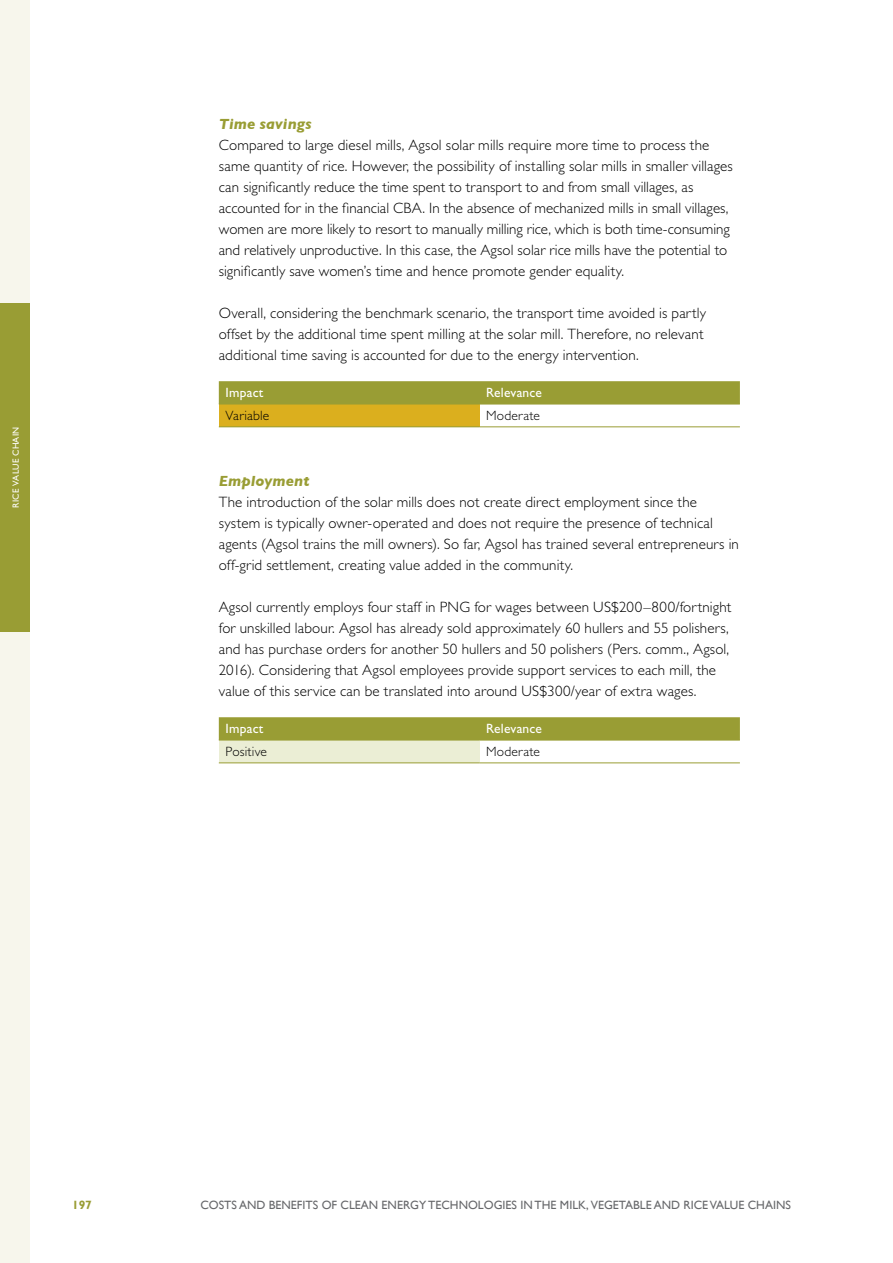
<style>
.page{position:relative;width:893px;height:1263px;background:#fff}
.page>*{position:absolute;margin:0;border:0;box-sizing:border-box;transform-origin:0 0}
.t1{font:300 15px/21px "Gill Sans Std";letter-spacing:.01em;color:#000}
.t2{font:italic 700 15px "Gill Sans";letter-spacing:.01em;color:#999d34}
.t3{font:300 13.5px "Gill Sans Std";letter-spacing:.015em;color:#000}
.t4{font:13.5px "Gill Sans Std";letter-spacing:.015em;color:#fff}
.t5{font:12px "Gill Sans";color:#67686b}
.t6{font:700 12px "Gill Sans";color:#999d34}
.t7{font:9px "Gill Sans Std";letter-spacing:.03em;color:#fff}
</style>
<div class="page">
<div style="left:0;top:0;width:30px;height:1263px;background:#f7f6ec"></div>
<div style="left:0;top:303px;width:30px;height:328px;background:#999d34"></div>
<div style="left:219px;top:381px;width:521px;height:23px;background:#999d34"></div>
<div style="left:219px;top:404px;width:260px;height:23px;background:#dbaf1e"></div>
<hr style="left:219px;top:404px;width:260px;height:1px;background:#999d34">
<hr style="left:219px;top:426px;width:260px;height:1px;background:#999d34">
<hr style="left:479px;top:404px;width:261px;height:1px;background:#999d34">
<hr style="left:479px;top:426px;width:261px;height:1px;background:#999d34">
<div style="left:219px;top:717px;width:521px;height:23px;background:#999d34"></div>
<div style="left:219px;top:740px;width:260px;height:23px;background:#ebeed5"></div>
<hr style="left:219px;top:740px;width:260px;height:1px;background:#999d34">
<hr style="left:219px;top:762px;width:260px;height:1px;background:#999d34">
<hr style="left:479px;top:740px;width:261px;height:1px;background:#999d34">
<hr style="left:479px;top:762px;width:261px;height:1px;background:#999d34">
<p class="t7" style="left:11px;top:508px;width:83px;rotate:-90deg">rice value chain</p>
<p class="t2" style="left:219px;top:115px;width:94px">Time savings</p>
<p class="t1" style="left:219px;top:135px;width:515px">Compared to large diesel mills, Agsol solar mills require more time to process the same quantity of rice. However, the possibility of installing solar mills in smaller villages can significantly reduce the time spent to transport to and from small villages, as accounted for in the financial CBA. In the absence of mechanized mills in small villages, women are more likely to resort to manually milling rice, which is both time-consuming and relatively unproductive. In this case, the Agsol solar rice mills have the potential to significantly save women’s time and hence promote gender equality.</p>
<p class="t1" style="left:219px;top:303px;width:489px">Overall, considering the benchmark scenario, the transport time avoided is partly offset by the additional time spent milling at the solar mill. Therefore, no relevant additional time saving is accounted for due to the energy intervention.</p>
<p class="t4" style="left:226px;top:385px;width:39px">Impact</p>
<p class="t4" style="left:486px;top:385px;width:57px">Relevance</p>
<p class="t3" style="left:226px;top:408px;width:45px">Variable</p>
<p class="t3" style="left:486px;top:408px;width:55px">Moderate</p>
<p class="t2" style="left:219px;top:472px;width:92px">Employment</p>
<p class="t1" style="left:219px;top:492px;width:522px">The introduction of the solar mills does not create direct employment since the system is typically owner-operated and does not require the presence of technical agents (Agsol trains the mill owners). So far, Agsol has trained several entrepreneurs in off-grid settlement, creating value added in the community.</p>
<p class="t1" style="left:219px;top:597px;width:514px">Agsol currently employs four staff in PNG for wages between US$200–800/fortnight for unskilled labour. Agsol has already sold approximately 60 hullers and 55 polishers, and has purchase orders for another 50 hullers and 50 polishers (Pers. comm., Agsol, 2016). Considering that Agsol employees provide support services to each mill, the value of this service can be translated into around US$300/year of extra wages.</p>
<p class="t4" style="left:226px;top:721px;width:39px">Impact</p>
<p class="t4" style="left:486px;top:721px;width:57px">Relevance</p>
<p class="t3" style="left:226px;top:744px;width:43px">Positive</p>
<p class="t3" style="left:486px;top:744px;width:55px">Moderate</p>
<p class="t6" style="left:72px;top:1197px;width:21px">197</p>
<p class="t5" style="left:200px;top:1197px;width:592px">COSTS AND BENEFITS OF CLEAN ENERGY TECHNOLOGIES IN THE MILK, VEGETABLE AND RICE VALUE CHAINS</p>
</div>
